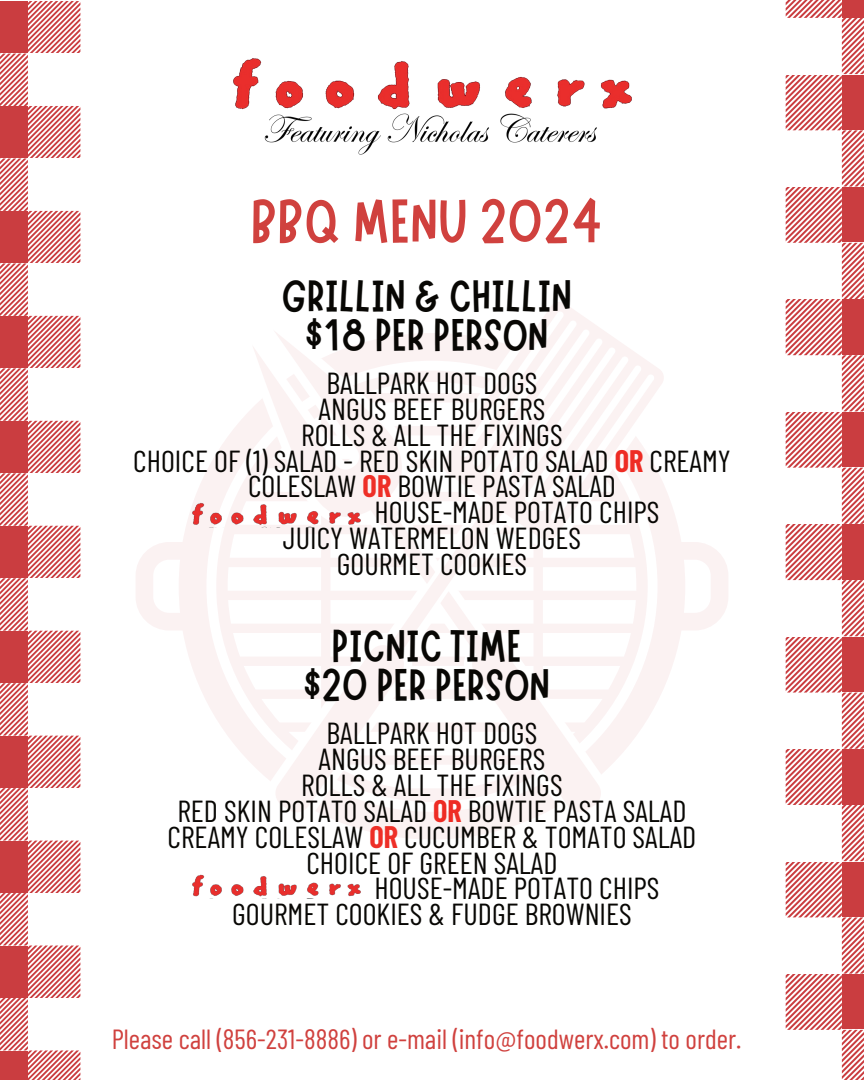
<style>
.page{position:relative;width:864px;height:1080px;background:#fff}
.page>*{position:absolute;margin:0;border:0;box-sizing:border-box;transform-origin:0 0}
.t1{font:62.25px "Marykate";color:#d0413e}
.t2{font:45.75px/39.3px "Marykate";color:#080704;text-align:center}
.t3{font:30.45px "Barlow Condensed";color:#080704}
.t4{font:27.6px "Barlow Condensed";color:#d0413e}
.s1{font-weight:700;color:#ee2c24}
.s2{font-weight:700;color:#ee2f27}
</style>
<div class="page">
<svg style="left:0;top:1px;width:80px;height:1079px"></svg>
<svg style="left:786px;top:0;width:78px;height:1080px"></svg>
<svg style="left:136px;top:455px;width:592px;height:384px"></svg>
<svg style="left:216px;top:419px;width:27px;height:383px;fill:#fbf2f2"></svg>
<svg style="left:243px;top:409px;width:430px;height:412px"></svg>
<svg style="left:252px;top:347px;width:21px;height:237px"></svg>
<svg style="left:273px;top:302px;width:392px;height:512px"></svg>
<img style="left:233px;top:58px;width:399px;height:97px">
<img style="left:185px;top:495px;width:182px;height:32px">
<img style="left:192px;top:874px;width:169px;height:25px">
<h1 class="t1" style="left:251px;top:182px;width:353px">BBQ MENU 2024</h1>
<h2 class="t2" style="left:281px;top:274px;width:292px">GRILLIN &amp; CHILLIN $18 PER PERSON</h2>
<p class="t3" style="left:327px;top:361px;width:212px">BALLPARK HOT DOGS</p>
<p class="t3" style="left:319px;top:387px;width:228px">ANGUS BEEF BURGERS</p>
<p class="t3" style="left:301px;top:413px;width:263px">ROLLS &amp; ALL THE FIXINGS</p>
<p class="t3" style="left:133px;top:439px;width:599px">CHOICE OF (1) SALAD - RED SKIN POTATO SALAD <span class="s1">OR</span> CREAMY</p>
<p class="t3" style="left:248px;top:465px;width:369px">COLESLAW <span class="s2">OR</span> BOWTIE PASTA SALAD</p>
<p class="t3" style="left:374px;top:491px;width:287px">HOUSE-MADE POTATO CHIPS</p>
<p class="t3" style="left:283px;top:516px;width:300px">JUICY WATERMELON WEDGES</p>
<p class="t3" style="left:337px;top:542px;width:192px">GOURMET COOKIES</p>
<h2 class="t2" style="left:303px;top:624px;width:248px">PICNIC TIME $20 PER PERSON</h2>
<p class="t3" style="left:327px;top:711px;width:212px">BALLPARK HOT DOGS</p>
<p class="t3" style="left:319px;top:737px;width:228px">ANGUS BEEF BURGERS</p>
<p class="t3" style="left:301px;top:763px;width:263px">ROLLS &amp; ALL THE FIXINGS</p>
<p class="t3" style="left:177px;top:789px;width:511px">RED SKIN POTATO SALAD <span class="s1">OR</span> BOWTIE PASTA SALAD</p>
<p class="t3" style="left:168px;top:815px;width:530px">CREAMY COLESLAW <span class="s2">OR</span> CUCUMBER &amp; TOMATO SALAD</p>
<p class="t3" style="left:306px;top:841px;width:253px">CHOICE OF GREEN SALAD</p>
<p class="t3" style="left:374px;top:867px;width:287px">HOUSE-MADE POTATO CHIPS</p>
<p class="t3" style="left:232px;top:893px;width:401px">GOURMET COOKIES &amp; FUDGE BROWNIES</p>
<p class="t4" style="left:112px;top:1019px;width:631px">Please call (856-231-8886) or e-mail (info@foodwerx.com) to order.</p>
</div>
